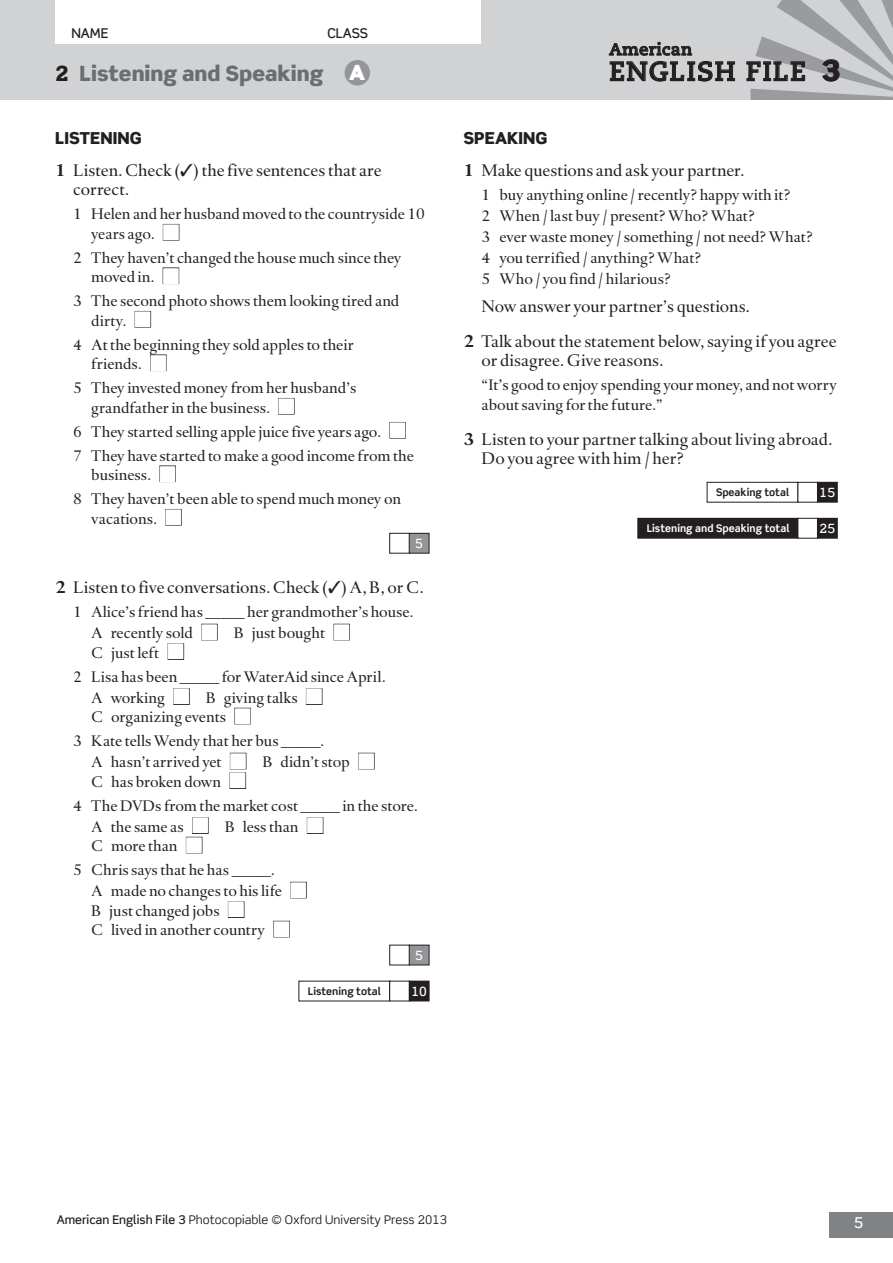
<style>
.page{position:relative;width:893px;height:1263px;background:#fff}
.page>*{position:absolute;margin:0;border:0;box-sizing:border-box;transform-origin:0 0}
.t1{font:700 27px "Caecilia LT Std";letter-spacing:.04em;color:#231f20}
.t2{font:900 21px "Scene Std";color:#6c6d70}
.t3{font:17.25px/18.8px "Haarlemmer MT Std";color:#231f20}
.t4{font:900 16.5px "Scene Std";letter-spacing:.005em;color:#231f20}
.t5{font:700 16.5px "Caecilia LT Std";letter-spacing:.03em;color:#231f20}
.t6{font:15.75px/19.5px "Haarlemmer MT Std";letter-spacing:-.005em;color:#231f20}
.t7{font:500 15px "Scene Std";color:#fff}
.t8{font:500 13.5px "Scene Std";color:#231f20}
.t9{font:500 12.75px "Scene Std";color:#fff}
.t10{font:12px "Scene Std";color:#231f20}
.t11{font:700 10.5px "Scene Std";color:#231f20}
.t12{font:700 10.5px "Scene Std";color:#fff}
.s1{color:#231f20}
.s2{color:#fff}
.s3{font-family:"Scene Std";font-weight:900;font-size:28.5px}
.s4{font-weight:700}
.s5{font-weight:500}
</style>
<div class="page">
<div style="left:0;top:0;width:893px;height:100px;background:#d1d2d4"></div>
<div style="left:829px;top:1212px;width:64px;height:25px;background:#808285"></div>
<div style="left:55px;top:0;width:425px;height:44px;background:#fff"></div>
<svg style="left:609px;top:42px;width:126px;height:39px"></svg>
<svg style="left:746px;top:0;width:147px;height:100px"></svg>
<div style="left:345px;top:60px;width:25px;height:26px;background:#939598;border-radius:50%"></div>
<div style="left:163px;top:224px;width:16px;height:17px;border:1px solid #231f20"></div>
<div style="left:163px;top:267px;width:16px;height:17px;border:1px solid #231f20"></div>
<div style="left:135px;top:311px;width:16px;height:17px;border:1px solid #231f20"></div>
<div style="left:150px;top:354px;width:17px;height:17px;border:1px solid #231f20"></div>
<div style="left:278px;top:398px;width:17px;height:17px;border:1px solid #231f20"></div>
<div style="left:389px;top:422px;width:17px;height:17px;border:1px solid #231f20"></div>
<div style="left:159px;top:465px;width:17px;height:17px;border:1px solid #231f20"></div>
<div style="left:165px;top:509px;width:17px;height:17px;border:1px solid #231f20"></div>
<div style="left:389px;top:533px;width:21px;height:21px;border:1px solid #231f20"></div>
<div style="left:409px;top:533px;width:20px;height:20px;background:#939598"></div>
<div style="left:409px;top:533px;width:20px;height:21px;border:1px solid #231f20"></div>
<div style="left:201px;top:624px;width:17px;height:16px;border:1px solid #231f20"></div>
<div style="left:333px;top:624px;width:17px;height:16px;border:1px solid #231f20"></div>
<div style="left:168px;top:643px;width:16px;height:17px;border:1px solid #231f20"></div>
<div style="left:173px;top:688px;width:17px;height:17px;border:1px solid #231f20"></div>
<div style="left:306px;top:688px;width:16px;height:17px;border:1px solid #231f20"></div>
<div style="left:234px;top:708px;width:17px;height:16px;border:1px solid #231f20"></div>
<div style="left:230px;top:753px;width:16px;height:16px;border:1px solid #231f20"></div>
<div style="left:358px;top:753px;width:17px;height:16px;border:1px solid #231f20"></div>
<div style="left:229px;top:772px;width:17px;height:17px;border:1px solid #231f20"></div>
<div style="left:192px;top:817px;width:17px;height:17px;border:1px solid #231f20"></div>
<div style="left:307px;top:817px;width:16px;height:17px;border:1px solid #231f20"></div>
<div style="left:186px;top:837px;width:16px;height:16px;border:1px solid #231f20"></div>
<div style="left:290px;top:882px;width:17px;height:16px;border:1px solid #231f20"></div>
<div style="left:228px;top:901px;width:16px;height:17px;border:1px solid #231f20"></div>
<div style="left:273px;top:921px;width:17px;height:16px;border:1px solid #231f20"></div>
<div style="left:389px;top:945px;width:21px;height:20px;border:1px solid #231f20"></div>
<div style="left:409px;top:945px;width:20px;height:20px;background:#939598"></div>
<div style="left:409px;top:945px;width:20px;height:20px;border:1px solid #231f20"></div>
<div style="left:389px;top:981px;width:21px;height:20px;border:1px solid #231f20"></div>
<div style="left:409px;top:981px;width:20px;height:20px;background:#231f20"></div>
<div style="left:707px;top:482px;width:91px;height:20px;border:1px solid #231f20"></div>
<div style="left:797px;top:482px;width:21px;height:20px;border:1px solid #231f20"></div>
<div style="left:817px;top:482px;width:20px;height:20px;background:#231f20"></div>
<div style="left:817px;top:482px;width:21px;height:20px;border:1px solid #231f20"></div>
<div style="left:638px;top:518px;width:160px;height:20px;background:#231f20"></div>
<div style="left:797px;top:518px;width:21px;height:20px;border:1px solid #231f20"></div>
<div style="left:817px;top:518px;width:20px;height:20px;background:#231f20"></div>
<div style="left:817px;top:518px;width:21px;height:20px;border:1px solid #231f20"></div>
<p class="t8" style="left:71px;top:25px;width:39px">NAME</p>
<p class="t8" style="left:327px;top:25px;width:42px">CLASS</p>
<p class="t5" style="left:609px;top:40px;width:84px">American</p>
<h2 class="t2" style="left:55px;top:60px;width:311px"><span class="s1">2</span> Listening and Speaking <span class="s2">A</span></h2>
<h1 class="t1" style="left:609px;top:55px;width:233px">ENGLISH FILE <span class="s3">3</span></h1>
<p class="t4" style="left:55px;top:127px;width:88px">LISTENING</p>
<p class="t3" style="left:73px;top:162px;width:310px;text-indent:-18px"><span class="s4">1</span> Listen. Check (✓) the five sentences that are correct.</p>
<p class="t6" style="left:91px;top:204px;width:335px;text-indent:-18px">1 Helen and her husband moved to the countryside 10 years ago. <span class="s2">■</span></p>
<p class="t6" style="left:91px;top:248px;width:312px;text-indent:-18px">2 They haven’t changed the house much since they moved in. <span class="s2">■</span></p>
<p class="t6" style="left:91px;top:291px;width:310px;text-indent:-18px">3 The second photo shows them looking tired and dirty. <span class="s2">■</span></p>
<p class="t6" style="left:91px;top:335px;width:264px;text-indent:-18px">4 At the beginning they sold apples to their friends. <span class="s2">■</span></p>
<p class="t6" style="left:91px;top:378px;width:267px;text-indent:-18px">5 They invested money from her husband’s grandfather in the business. <span class="s2">■</span></p>
<p class="t6" style="left:73px;top:420px;width:342px;line-height:24px">6 They started selling apple juice five years ago. <span class="s2">■<br></span>7 They have started to make a good income from the</p>
<p class="t6" style="left:73px;top:463px;width:329px;line-height:24px;text-indent:18px">business. <span class="s2">■<br></span>8 They haven’t been able to spend much money on</p>
<p class="t6" style="left:91px;top:509px;width:92px">vacations. <span class="s2">■</span></p>
<p class="t9" style="left:415px;top:535px;width:9px">5</p>
<p class="t3" style="left:55px;top:579px;width:370px"><span class="s4">2</span> Listen to five conversations. Check (✓) A, B, or C.</p>
<p class="t6" style="left:91px;top:602px;width:324px;line-height:21px;text-indent:-18px">1 Alice’s friend has _____ her grandmother’s house.<br>A recently sold <span class="s2">■</span> B just bought <span class="s2">■</span></p>
<p class="t6" style="left:73px;top:641px;width:314px;line-height:24px;text-indent:18px">C just left <span class="s2">■<br></span>2 Lisa has been _____ for WaterAid since April.</p>
<p class="t6" style="left:91px;top:688px;width:233px">A working <span class="s2">■</span> B giving talks <span class="s2">■<br></span>C organizing events <span class="s2">■</span></p>
<p class="t6" style="left:91px;top:731px;width:285px;line-height:21px;text-indent:-18px">3 Kate tells Wendy that her bus _____.<br>A hasn’t arrived yet <span class="s2">■</span> B didn’t stop <span class="s2">■</span></p>
<p class="t6" style="left:73px;top:770px;width:346px;line-height:24px;text-indent:18px">C has broken down <span class="s2">■<br></span>4 The DVDs from the market cost _____ in the store.</p>
<p class="t6" style="left:91px;top:817px;width:234px">A the same as <span class="s2">■</span> B less than <span class="s2">■<br></span>C more than <span class="s2">■</span></p>
<p class="t6" style="left:91px;top:860px;width:217px;line-height:21px;text-indent:-18px">5 Chris says that he has _____.<br>A made no changes to his life <span class="s2">■</span></p>
<p class="t6" style="left:91px;top:901px;width:200px">B just changed jobs <span class="s2">■<br></span>C lived in another country <span class="s2">■</span></p>
<p class="t9" style="left:415px;top:947px;width:9px">5</p>
<p class="t11" style="left:308px;top:984px;width:75px">Listening total</p>
<p class="t9" style="left:411px;top:983px;width:17px">10</p>
<p class="t4" style="left:463px;top:127px;width:86px">SPEAKING</p>
<p class="t3" style="left:463px;top:162px;width:282px"><span class="s4">1</span> Make questions and ask your partner.</p>
<p class="t6" style="left:481px;top:185px;width:333px;line-height:21px">1 buy anything online / recently? happy with it?<br>2 When / last buy / present? Who? What?<br>3 ever waste money / something / not need? What?<br>4 you terrified / anything? What?<br>5 Who / you find / hilarious?</p>
<p class="t3" style="left:463px;top:289px;width:375px;line-height:35.2px;text-indent:18px">Now answer your partner’s questions.<br><span class="s4">2</span> Talk about the statement below, saying if you agree</p>
<p class="t3" style="left:481px;top:351px;width:184px">or disagree. Give reasons.</p>
<p class="t6" style="left:481px;top:375px;width:357px">“It’s good to enjoy spending your money, and not worry about saving for the future.”</p>
<p class="t3" style="left:481px;top:430px;width:352px;text-indent:-18px"><span class="s4">3</span> Listen to your partner talking about living abroad.<br>Do you agree with him / her?</p>
<p class="t11" style="left:716px;top:485px;width:75px">Speaking total</p>
<p class="t9" style="left:820px;top:484px;width:17px">15</p>
<p class="t12" style="left:647px;top:521px;width:144px">Listening and Speaking total</p>
<p class="t9" style="left:820px;top:520px;width:17px">25</p>
<p class="t10" style="left:57px;top:1212px;width:392px"><span class="s5">American English File 3</span> Photocopiable © Oxford University Press 2013</p>
<p class="t7" style="left:854px;top:1214px;width:11px">5</p>
</div>
